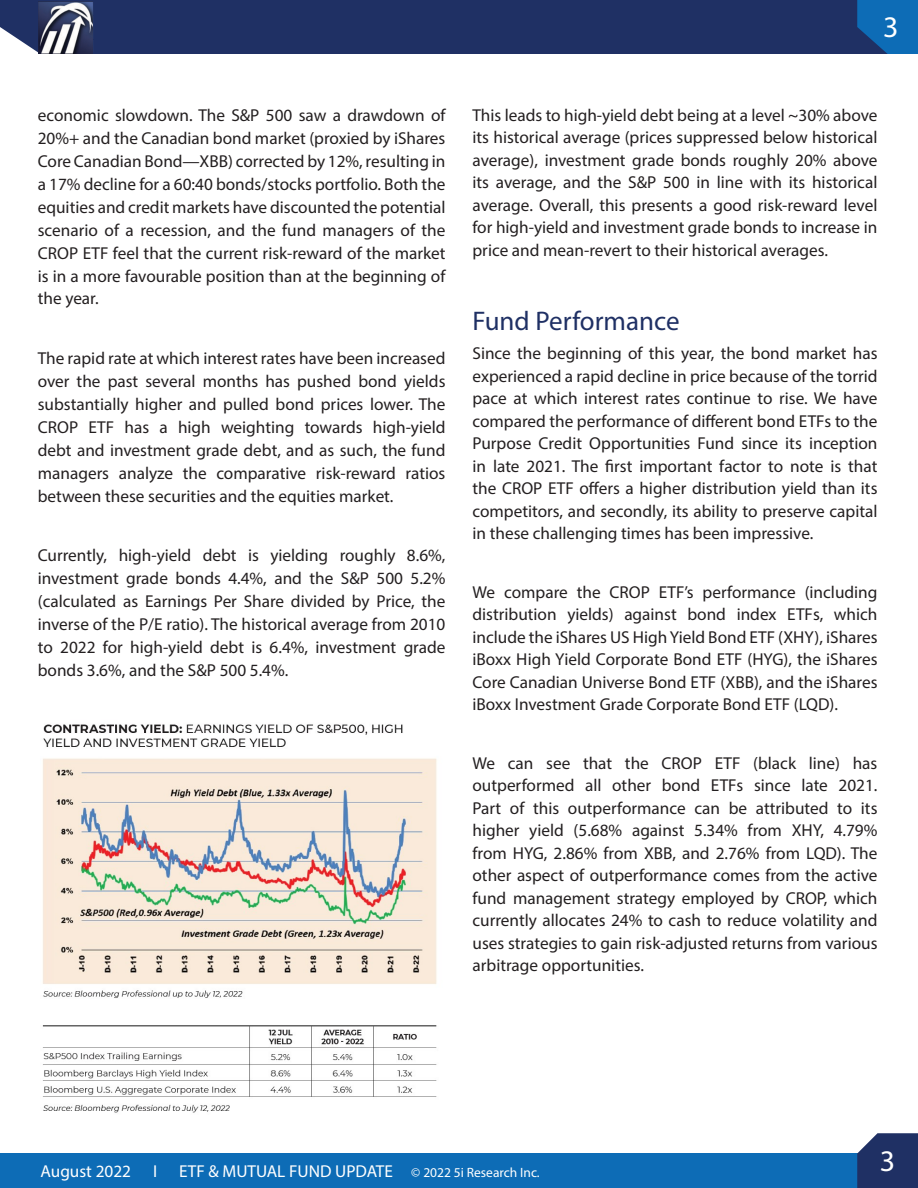
<style>
.page{position:relative;width:918px;height:1188px;background:#fff}
.page>*{position:absolute;margin:0;border:0;box-sizing:border-box;transform-origin:0 0}
.t1{font:30px "Myriad Pro";color:#fff}
.subhead{font:27px "Myriad Pro";color:#1f3064}
.body_text{font:17.25px/22.5px "Myriad Pro";color:#231f20;text-align:justify}
.t2{font:17.25px "Myriad Pro";color:#fff}
.s1{font-size:13.5px}
</style>
<div class="page">
<div style="left:0;top:1153px;width:918px;height:35px;background:#0d6cb6"></div>
<div style="left:0;top:0;width:857px;height:54px;background:#1f3064"></div>
<svg style="left:857px;top:0;width:61px;height:54px;background:#0f64ab"></svg>
<svg style="left:857px;top:1133px;width:61px;height:55px;background:#2d3e6e"></svg>
<div style="left:41px;top:0;width:54px;height:54px;border:1px solid #1f3064"></div>
<img style="left:39px;top:1px;width:54px;height:53px">
<img style="left:42px;top:724px;width:395px;height:389px">
<h1 class="t1" style="left:883px;top:9px;width:17px">3</h1>
<p class="body_text" style="left:38px;top:103px;width:409px;line-height:23px">economic slowdown. The S&amp;P 500 saw a drawdown of 20%+ and the Canadian bond market (proxied by iShares Core Canadian Bond—XBB) corrected by 12%, resulting in a 17% decline for a 60:40 bonds/stocks portfolio. Both the equities and credit markets have discounted the potential scenario of a recession, and the fund managers of the CROP ETF feel that the current risk-reward of the market is in a more favourable position than at the beginning of the year.</p>
<p class="body_text" style="left:38px;top:346px;width:409px;line-height:23px">The rapid rate at which interest rates have been increased over the past several months has pushed bond yields substantially higher and pulled bond prices lower. The CROP ETF has a high weighting towards high-yield debt and investment grade debt, and as such, the fund managers analyze the comparative risk-reward ratios between these securities and the equities market.</p>
<p class="body_text" style="left:38px;top:543px;width:409px;line-height:23px">Currently, high-yield debt is yielding roughly 8.6%, investment grade bonds 4.4%, and the S&amp;P 500 5.2% (calculated as Earnings Per Share divided by Price, the inverse of the P/E ratio). The historical average from 2010 to 2022 for high-yield debt is 6.4%, investment grade bonds 3.6%, and the S&amp;P 500 5.4%.</p>
<p class="body_text" style="left:472px;top:104px;width:407px">This leads to high-yield debt being at a level ~30% above its historical average (prices suppressed below historical average), investment grade bonds roughly 20% above its average, and the S&amp;P 500 in line with its historical average. Overall, this presents a good risk-reward level for high-yield and investment grade bonds to increase in price and mean-revert to their historical averages.</p>
<p class="subhead" style="left:472px;top:304px;width:209px">Fund Performance</p>
<p class="body_text" style="left:472px;top:342px;width:407px">Since the beginning of this year, the bond market has experienced a rapid decline in price because of the torrid pace at which interest rates continue to rise. We have compared the performance of different bond ETFs to the Purpose Credit Opportunities Fund since its inception in late 2021. The first important factor to note is that the CROP ETF offers a higher distribution yield than its competitors, and secondly, its ability to preserve capital in these challenging times has been impressive.</p>
<p class="body_text" style="left:472px;top:581px;width:407px">We compare the CROP ETF’s performance (including distribution yields) against bond index ETFs, which include the iShares US High Yield Bond ETF (XHY), iShares iBoxx High Yield Corporate Bond ETF (HYG), the iShares Core Canadian Universe Bond ETF (XBB), and the iShares iBoxx Investment Grade Corporate Bond ETF (LQD).</p>
<p class="body_text" style="left:472px;top:752px;width:407px">We can see that the CROP ETF (black line) has outperformed all other bond ETFs since late 2021.<br>Part of this outperformance can be attributed to its higher yield (5.68% against 5.34% from XHY, 4.79% from HYG, 2.86% from XBB, and 2.76% from LQD). The other aspect of outperformance comes from the active fund management strategy employed by CROP, which currently allocates 24% to cash to reduce volatility and uses strategies to gain risk-adjusted returns from various arbitrage opportunities.</p>
<p class="t2" style="left:40px;top:1160px;width:92px">August 2022</p>
<p class="t2" style="left:153px;top:1160px;width:6px">I</p>
<p class="t2" style="left:179px;top:1160px;width:362px">ETF &amp; MUTUAL FUND UPDATE <span class="s1">© 2022 5i Research Inc.</span></p>
<h1 class="t1" style="left:880px;top:1143px;width:17px">3</h1>
</div>
